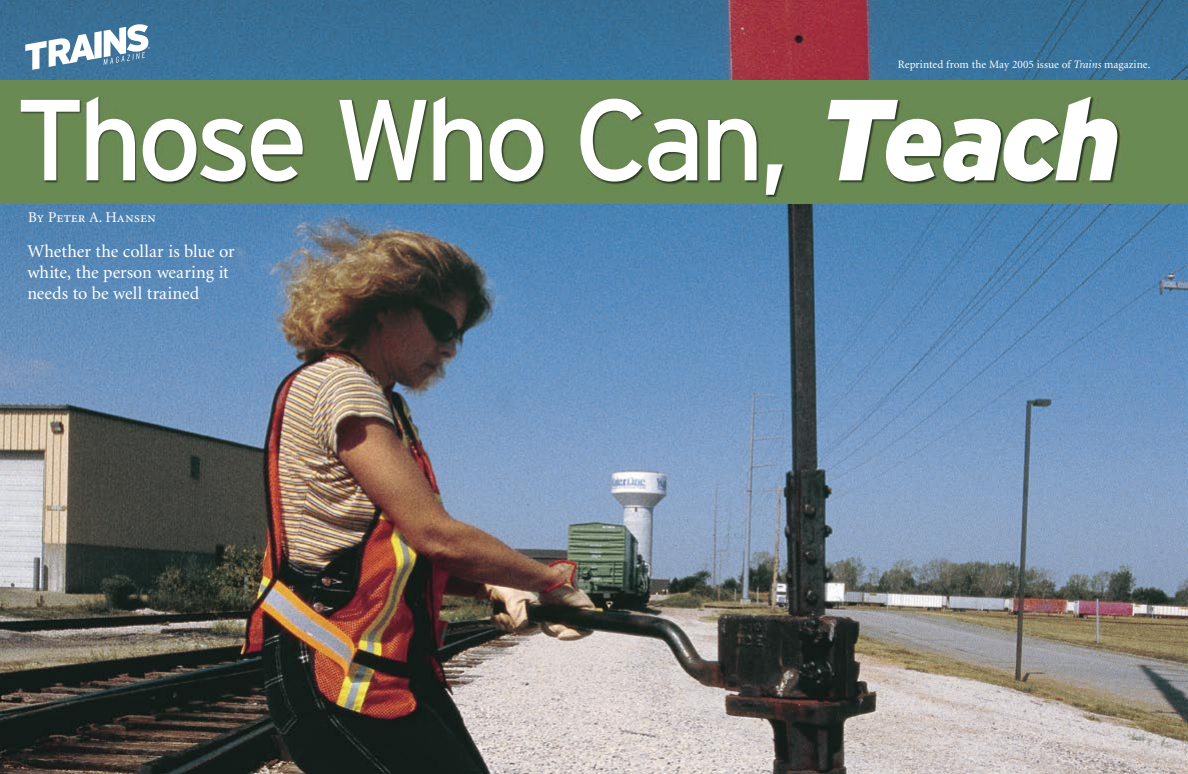
<style>
.page{position:relative;width:1188px;height:774px;background:#fff}
.page>*{position:absolute;margin:0;border:0;box-sizing:border-box;transform-origin:0 0}
.t1{font:114.9px "Interstate";letter-spacing:-.06em;color:#fff}
.t2{font:18px/21px "Minion";color:#fff}
.t3{font:15px "Minion Regular SC";color:#fff}
.t4{font:11.3px "Minion";color:#fff}
.s1{font-style:italic}
.s2{font-weight:900;font-style:italic}
</style>
<div class="page">
<img style="left:0;top:0;width:1188px;height:774px">
<div style="left:0;top:80px;width:1188px;height:123px;background:#6a8a53"></div>
<img style="left:20px;top:97px;width:1101px;height:101px">
<svg style="left:25px;top:24px;width:125px;height:46px"></svg>
<p class="t4" style="left:898px;top:59px;width:254px">Reprinted from the May 2005 issue of <span class="s1">Trains</span> magazine.</p>
<h1 class="t1" style="left:15px;top:76px;width:1108px">Those Who Can, <span class="s2">Teach</span></h1>
<p class="t3" style="left:28px;top:209px;width:129px">By Peter A. Hansen</p>
<p class="t2" style="left:27px;top:241px;width:209px">Whether the collar is blue or white, the person wearing it needs to be well trained</p>
</div>
